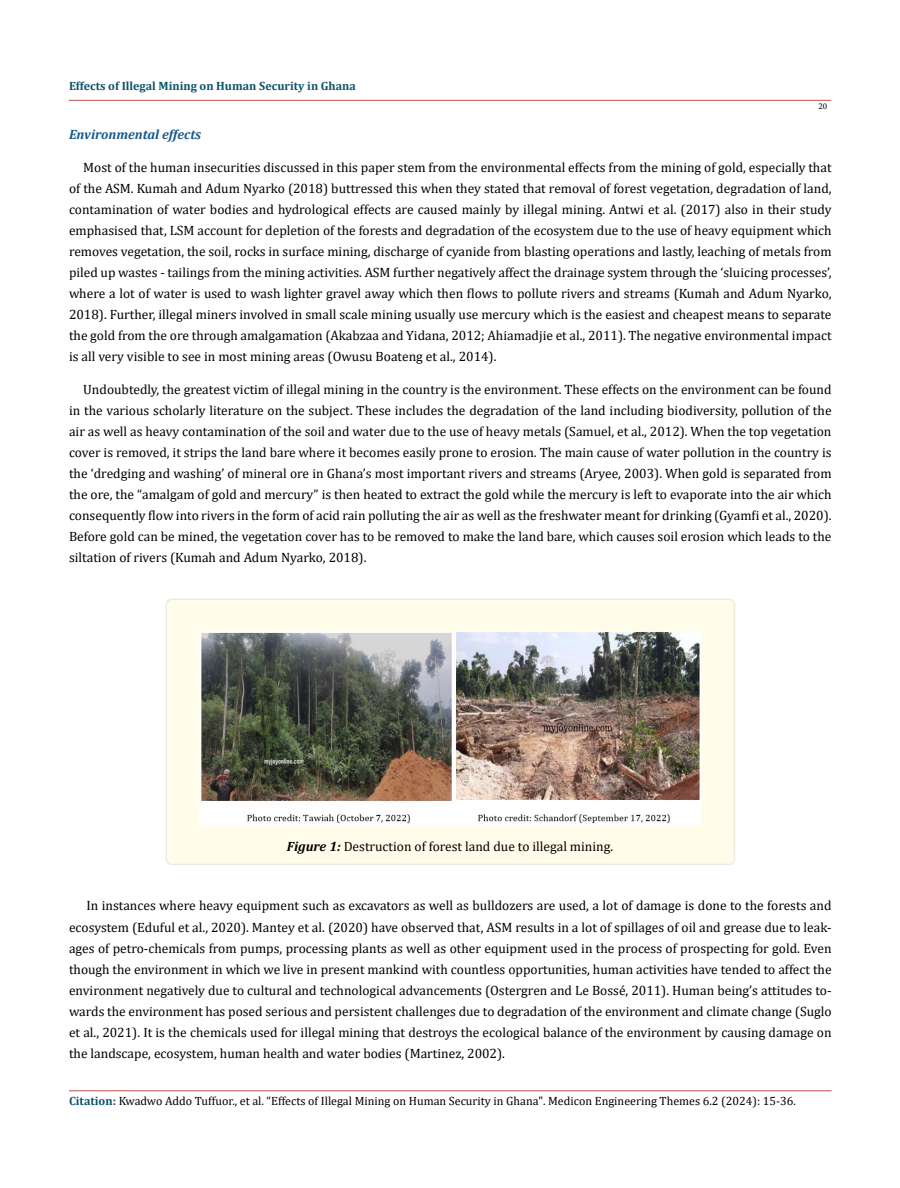
<style>
.page{position:relative;width:900px;height:1188px;background:#fff}
.page>*{position:absolute;margin:0;border:0;box-sizing:border-box;transform-origin:0 0}
.t1{font:13.5px/21px "Cambria";color:#000;text-align:justify}
.t2{font:italic 700 13.5px "Cambria";color:#15588c}
.t3{font:12px "Cambria";color:#000}
.t4{font:700 12px "Cambria";color:#0e536a}
.t5{font:9px "Minion Pro";color:#000}
.s1{font-weight:700;font-style:italic}
.s2{font-weight:700;color:#0e536a}
.s3{font-weight:700;color:#173e88}
</style>
<div class="page">
<hr style="left:69px;top:1091px;width:763px;height:1px;background:#c0504d">
<hr style="left:69px;top:100px;width:762px;height:1px;background:#c0504d">
<div style="left:166px;top:599px;width:568px;height:265px;background:#fffde9;border-radius:6px"></div>
<div style="left:165px;top:598px;width:570px;height:267px;border:2px solid #eeece1;border-radius:6px"></div>
<img style="left:200px;top:631px;width:500px;height:194px">
<p class="t4" style="left:69px;top:77px;width:288px">Effects of Illegal Mining on Human Security in Ghana</p>
<p class="t5" style="left:818px;top:100px;width:10px">20</p>
<p class="t2" style="left:69px;top:125px;width:134px">Environmental effects</p>
<p class="t1" style="left:69px;top:157px;width:764px;text-indent:14px">Most of the human insecurities discussed in this paper stem from the environmental effects from the mining of gold, especially that of the ASM. Kumah and Adum Nyarko (2018) buttressed this when they stated that removal of forest vegetation, degradation of land, contamination of water bodies and hydrological effects are caused mainly by illegal mining. Antwi et al. (2017) also in their study emphasised that, LSM account for depletion of the forests and degradation of the ecosystem due to the use of heavy equipment which removes vegetation, the soil, rocks in surface mining, discharge of cyanide from blasting operations and lastly, leaching of metals from piled up wastes - tailings from the mining activities. ASM further negatively affect the drainage system through the ‘sluicing processes’, where a lot of water is used to wash lighter gravel away which then flows to pollute rivers and streams (Kumah and Adum Nyarko, 2018). Further, illegal miners involved in small scale mining usually use mercury which is the easiest and cheapest means to separate the gold from the ore through amalgamation (Akabzaa and Yidana, 2012; Ahiamadjie et al., 2011). The negative environmental impact is all very visible to see in most mining areas (Owusu Boateng et al., 2014).</p>
<p class="t1" style="left:69px;top:379px;width:764px;text-indent:14px">Undoubtedly, the greatest victim of illegal mining in the country is the environment. These effects on the environment can be found in the various scholarly literature on the subject. These includes the degradation of the land including biodiversity, pollution of the air as well as heavy contamination of the soil and water due to the use of heavy metals (Samuel, et al., 2012). When the top vegetation cover is removed, it strips the land bare where it becomes easily prone to erosion. The main cause of water pollution in the country is the ‘dredging and washing’ of mineral ore in Ghana’s most important rivers and streams (Aryee, 2003). When gold is separated from the ore, the “amalgam of gold and mercury” is then heated to extract the gold while the mercury is left to evaporate into the air which consequently flow into rivers in the form of acid rain polluting the air as well as the freshwater meant for drinking (Gyamfi et al., 2020).<br>Before gold can be mined, the vegetation cover has to be removed to make the land bare, which causes soil erosion which leads to the siltation of rivers (Kumah and Adum Nyarko, 2018).</p>
<p class="t1" style="left:287px;top:836px;width:328px"><span class="s1">Figure 1:</span> Destruction of forest land due to illegal mining.</p>
<p class="t1" style="left:69px;top:895px;width:764px;text-indent:17px">In instances where heavy equipment such as excavators as well as bulldozers are used, a lot of damage is done to the forests and ecosystem (Eduful et al., 2020). Mantey et al. (2020) have observed that, ASM results in a lot of spillages of oil and grease due to leak&shy;ages of petro-chemicals from pumps, processing plants as well as other equipment used in the process of prospecting for gold. Even though the environment in which we live in present mankind with countless opportunities, human activities have tended to affect the environment negatively due to cultural and technological advancements (Ostergren and Le Bossé, 2011). Human being’s attitudes to&shy;wards the environment has posed serious and persistent challenges due to degradation of the environment and climate change (Suglo et al., 2021). It is the chemicals used for illegal mining that destroys the ecological balance of the environment by causing damage on the landscape, ecosystem, human health and water bodies (Martinez, 2002).</p>
<p class="t3" style="left:69px;top:1094px;width:728px"><span class="s2">Citation</span><span class="s3">:</span> Kwadwo Addo Tuffuor., et al. “Effects of Illegal Mining on Human Security in Ghana". Medicon Engineering Themes 6.2 (2024): 15-36.</p>
</div>
